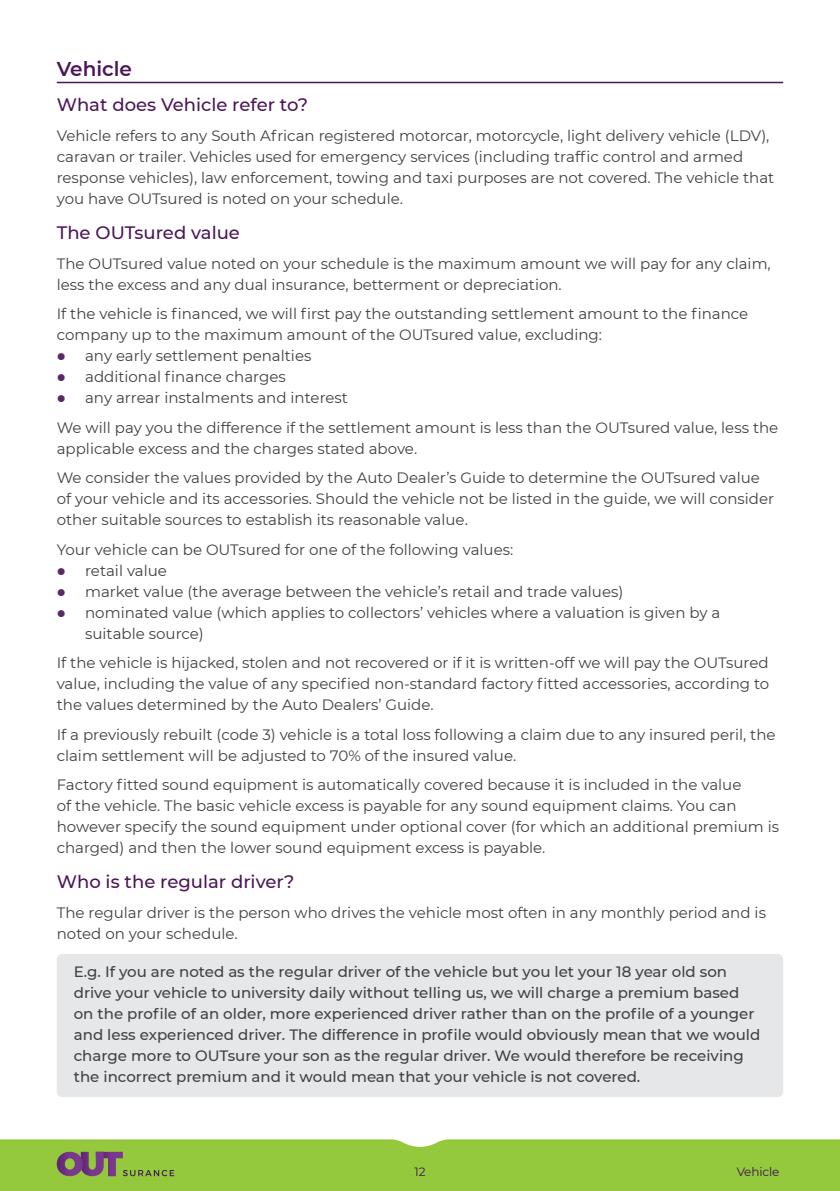
<style>
.page{position:relative;width:840px;height:1191px;background:#fff}
.page>*{position:absolute;margin:0;border:0;box-sizing:border-box;transform-origin:0 0}
.t1{font:600 20px "Montserrat";color:#4c1659}
.t2{font:500 18px "Montserrat";color:#4c1659}
.t3{font:15px/21px "Montserrat";color:#414042}
.t4{font:500 15px/21px "Montserrat";color:#414042}
.t5{font:12px "Montserrat";letter-spacing:-.01em;color:#3d134c}
</style>
<div class="page">
<div style="left:0;top:1139px;width:839px;height:52px;background:#95c93d"></div>
<svg style="left:57px;top:1151px;width:117px;height:25px;background:#858c57"></svg>
<hr style="left:57px;top:82px;width:725px;height:1px;background:#4c1659">
<div style="left:57px;top:954px;width:725px;height:143px;background:#e6e7e8;border-radius:6px"></div>
<h1 class="t1" style="left:57px;top:55px;width:77px">Vehicle</h1>
<p class="t2" style="left:57px;top:92px;width:252px">What does Vehicle refer to?</p>
<p class="t3" style="left:57px;top:124px;width:718px">Vehicle refers to any South African registered motorcar, motorcycle, light delivery vehicle (LDV), caravan or trailer. Vehicles used for emergency services (including traffic control and armed response vehicles), law enforcement, towing and taxi purposes are not covered. The vehicle that you have OUTsured is noted on your schedule.</p>
<p class="t2" style="left:57px;top:220px;width:184px">The OUTsured value</p>
<p class="t3" style="left:57px;top:252px;width:715px">The OUTsured value noted on your schedule is the maximum amount we will pay for any claim, less the excess and any dual insurance, betterment or depreciation.</p>
<p class="t3" style="left:57px;top:303px;width:692px">If the vehicle is financed, we will first pay the outstanding settlement amount to the finance</p>
<p class="t3" style="left:57px;top:324px;width:546px">company up to the maximum amount of the OUTsured value, excluding:</p>
<p class="t3" style="left:85px;top:345px;width:228px">any early settlement penalties</p>
<p class="t3" style="left:85px;top:366px;width:202px">additional finance charges</p>
<p class="t3" style="left:85px;top:387px;width:264px">any arrear instalments and interest</p>
<p class="t3" style="left:57px;top:416px;width:722px">We will pay you the difference if the settlement amount is less than the OUTsured value, less the applicable excess and the charges stated above.</p>
<p class="t3" style="left:57px;top:467px;width:718px">We consider the values provided by the Auto Dealer’s Guide to determine the OUTsured value of your vehicle and its accessories. Should the vehicle not be listed in the guide, we will consider other suitable sources to establish its reasonable value.</p>
<p class="t3" style="left:85px;top:538px;width:636px;text-indent:-28px">Your vehicle can be OUTsured for one of the following values:<br>retail value<br>market value (the average between the vehicle’s retail and trade values)<br>nominated value (which applies to collectors’ vehicles where a valuation is given by a suitable source)</p>
<p class="t3" style="left:57px;top:652px;width:713px;text-align:justify">If the vehicle is hijacked, stolen and not recovered or if it is written-off we will pay the OUTsured value, including the value of any specified non-standard factory fitted accessories, according to the values determined by the Auto Dealers’ Guide.</p>
<p class="t3" style="left:57px;top:723px;width:720px">If a previously rebuilt (code 3) vehicle is a total loss following a claim due to any insured peril, the claim settlement will be adjusted to 70% of the insured value.</p>
<p class="t3" style="left:57px;top:774px;width:723px">Factory fitted sound equipment is automatically covered because it is included in the value<br>of the vehicle. The basic vehicle excess is payable for any sound equipment claims. You can however specify the sound equipment under optional cover (for which an additional premium is charged) and then the lower sound equipment excess is payable.</p>
<p class="t2" style="left:57px;top:869px;width:239px">Who is the regular driver?</p>
<p class="t3" style="left:57px;top:901px;width:710px">The regular driver is the person who drives the vehicle most often in any monthly period and is noted on your schedule.</p>
<p class="t4" style="left:74px;top:960px;width:687px">E.g. If you are noted as the regular driver of the vehicle but you let your 18 year old son drive your vehicle to university daily without telling us, we will charge a premium based on the profile of an older, more experienced driver rather than on the profile of a younger and less experienced driver. The difference in profile would obviously mean that we would charge more to OUTsure your son as the regular driver. We would therefore be receiving the incorrect premium and it would mean that your vehicle is not covered.</p>
<p class="t5" style="left:414px;top:1163px;width:13px">12</p>
<p class="t5" style="left:736px;top:1163px;width:44px">Vehicle</p>
</div>
